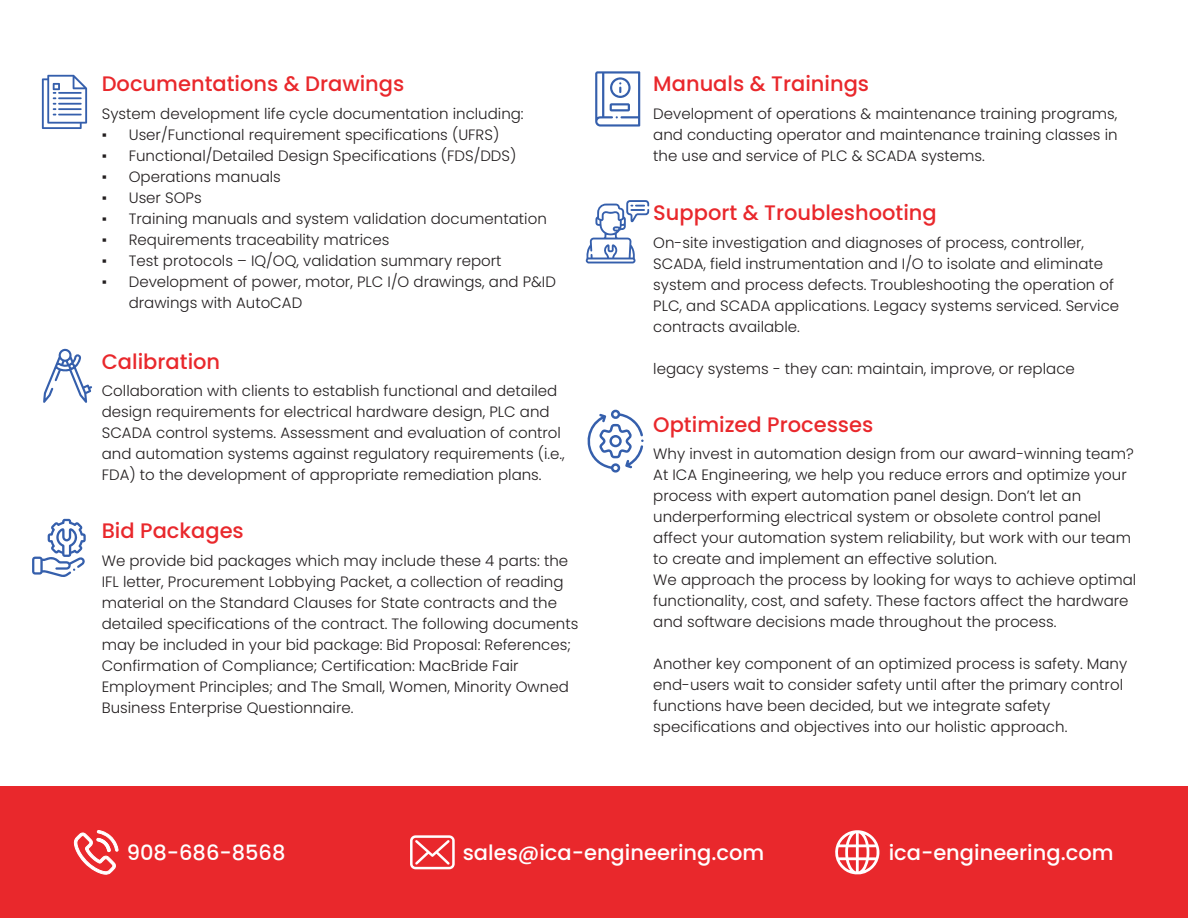
<style>
.page{position:relative;width:1188px;height:918px;background:#fff}
.page>*{position:absolute;margin:0;border:0;box-sizing:border-box;transform-origin:0 0}
.t1{font:500 21px "Poppins";color:#e9282c}
.t2{font:500 21px "Poppins";color:#fff}
.t3{font:300 15px/21px "Poppins";color:#231f20}
.s1{font-family:"Times New Roman";font-weight:400}
</style>
<div class="page">
<svg style="left:42px;top:75px;width:45px;height:54px"></svg>
<svg style="left:595px;top:71px;width:45px;height:56px"></svg>
<div style="left:0;top:787px;width:1188px;height:131px;background:#e9282c"></div>
<svg style="left:835px;top:830px;width:44px;height:45px"></svg>
<svg style="left:410px;top:835px;width:45px;height:34px"></svg>
<svg style="left:74px;top:830px;width:45px;height:45px"></svg>
<svg style="left:32px;top:519px;width:54px;height:58px"></svg>
<svg style="left:587px;top:410px;width:57px;height:63px"></svg>
<svg style="left:586px;top:200px;width:63px;height:63px"></svg>
<svg style="left:43px;top:349px;width:49px;height:54px"></svg>
<h1 class="t1" style="left:102px;top:72px;width:304px">Documentations &amp; Drawings</h1>
<h1 class="t1" style="left:653px;top:72px;width:217px">Manuals &amp; Trainings</h1>
<p class="t3" style="left:102px;top:103px;width:424px">System development life cycle documentation including:</p>
<p class="t3" style="left:102px;top:124px;width:399px"><span class="s1">▪</span> User/Functional requirement specifications (UFRS)</p>
<p class="t3" style="left:102px;top:145px;width:416px"><span class="s1">▪</span> Functional/Detailed Design Specifications (FDS/DDS)</p>
<p class="t3" style="left:102px;top:166px;width:181px"><span class="s1">▪</span> Operations manuals</p>
<p class="t3" style="left:102px;top:187px;width:101px"><span class="s1">▪</span> User SOPs</p>
<p class="t3" style="left:102px;top:208px;width:447px"><span class="s1">▪</span> Training manuals and system validation documentation</p>
<p class="t3" style="left:102px;top:229px;width:289px"><span class="s1">▪</span> Requirements traceability matrices</p>
<p class="t3" style="left:102px;top:250px;width:401px"><span class="s1">▪</span> Test protocols – IQ/OQ, validation summary report</p>
<p class="t3" style="left:129px;top:271px;width:429px;text-indent:-27px"><span class="s1">▪</span> Development of power, motor, PLC I/O drawings, and P&amp;ID drawings with AutoCAD</p>
<p class="t3" style="left:653px;top:103px;width:466px;text-align:justify">Development of operations &amp; maintenance training programs, and conducting operator and maintenance training classes in the use and service of PLC &amp; SCADA systems.</p>
<h1 class="t1" style="left:653px;top:201px;width:285px">Support &amp; Troubleshooting</h1>
<p class="t3" style="left:653px;top:232px;width:467px">On-site investigation and diagnoses of process, controller, SCADA, field instrumentation and I/O to isolate and eliminate system and process defects. Troubleshooting the operation of PLC, and SCADA applications. Legacy systems serviced. Service contracts available.</p>
<p class="t3" style="left:653px;top:358px;width:423px">legacy systems - they can: maintain, improve, or replace</p>
<h1 class="t1" style="left:653px;top:412px;width:222px">Optimized Processes</h1>
<h1 class="t1" style="left:102px;top:349px;width:120px">Calibration</h1>
<p class="t3" style="left:102px;top:380px;width:465px">Collaboration with clients to establish functional and detailed design requirements for electrical hardware design, PLC and SCADA control systems. Assessment and evaluation of control and automation systems against regulatory requirements (i.e., FDA) to the development of appropriate remediation plans.</p>
<p class="t3" style="left:653px;top:443px;width:485px">Why invest in automation design from our award-winning team?<br>At ICA Engineering, we help you reduce errors and optimize your process with expert automation panel design. Don’t let an underperforming electrical system or obsolete control panel affect your automation system reliability, but work with our team to create and implement an effective solution.<br>We approach the process by looking for ways to achieve optimal functionality, cost, and safety. These factors affect the hardware and software decisions made throughout the process.</p>
<p class="t3" style="left:653px;top:653px;width:475px">Another key component of an optimized process is safety. Many end-users wait to consider safety until after the primary control functions have been decided, but we integrate safety specifications and objectives into our holistic approach.</p>
<h1 class="t1" style="left:102px;top:519px;width:144px">Bid Packages</h1>
<p class="t3" style="left:102px;top:550px;width:478px">We provide bid packages which may include these 4 parts: the IFL letter, Procurement Lobbying Packet, a collection of reading material on the Standard Clauses for State contracts and the detailed specifications of the contract. The following documents may be included in your bid package: Bid Proposal: References; Confirmation of Compliance; Certification: MacBride Fair Employment Principles; and The Small, Women, Minority Owned Business Enterprise Questionnaire.</p>
<h1 class="t2" style="left:127px;top:840px;width:160px">908-686-8568</h1>
<h1 class="t2" style="left:463px;top:840px;width:303px">sales@ica-engineering.com</h1>
<h1 class="t2" style="left:889px;top:840px;width:226px">ica-engineering.com</h1>
</div>
